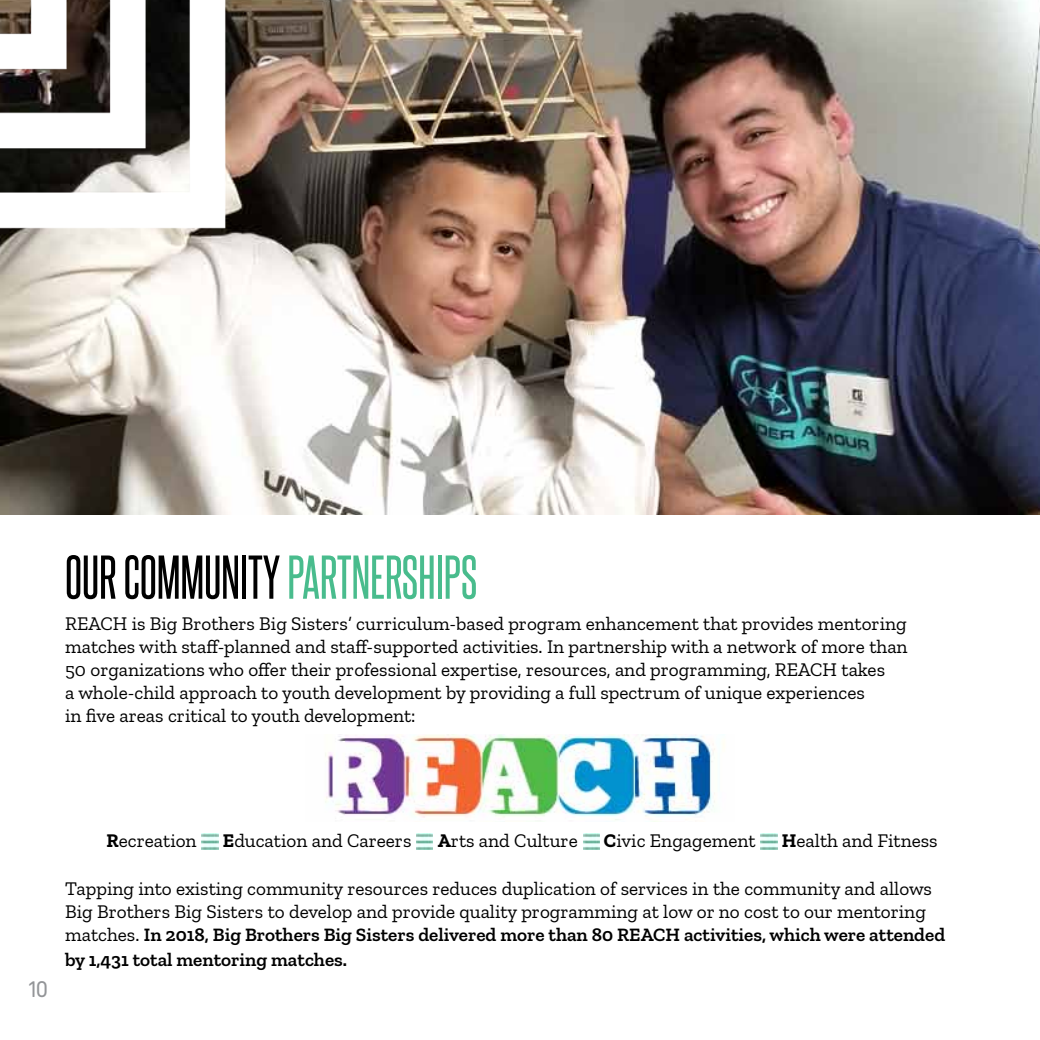
<style>
.page{position:relative;width:1040px;height:1040px;background:#fff}
.page>*{position:absolute;margin:0;border:0;box-sizing:border-box;transform-origin:0 0}
.t1{font:52.5px "Steelfish Rg";color:#000}
.t2{font:21px "Predige Rounded";color:#939598}
.t3{font:19.25px/23.1px "Zilla Slab";color:#000}
.t4{font:600 19.25px "Zilla Slab";color:#000}
.s1{color:#49bc8d}
.s2{font-weight:700}
.s3{font-weight:600}
</style>
<div class="page">
<img style="left:325px;top:734px;width:399px;height:86px">
<img style="left:202px;top:833px;width:16px;height:16px">
<img style="left:416px;top:833px;width:16px;height:16px">
<img style="left:583px;top:833px;width:16px;height:16px">
<img style="left:760px;top:833px;width:17px;height:16px">
<img style="left:0;top:0;width:1040px;height:514px">
<img style="left:0;top:0;width:236px;height:239px">
<h1 class="t1" style="left:65px;top:540px;width:413px">OUR COMMUNITY <span class="s1">PARTNERSHIPS</span></h1>
<p class="t3" style="left:65px;top:612px;width:844px">REACH is Big Brothers Big Sisters’ curriculum-based program enhancement that provides mentoring matches with staff-planned and staff-supported activities. In partnership with a network of more than 50 organizations who offer their professional expertise, resources, and programming, REACH takes<br>a whole-child approach to youth development by providing a full spectrum of unique experiences<br>in five areas critical to youth development:</p>
<p class="t2" style="left:29px;top:975px;width:20px">10</p>
<p class="t3" style="left:107px;top:829px;width:92px"><span class="s2">R</span>ecreation</p>
<p class="t3" style="left:223px;top:829px;width:190px"><span class="s2">E</span>ducation and Careers</p>
<p class="t3" style="left:438px;top:829px;width:141px"><span class="s2">A</span>rts and Culture</p>
<p class="t3" style="left:604px;top:829px;width:153px"><span class="s2">C</span>ivic Engagement</p>
<p class="t3" style="left:782px;top:829px;width:157px"><span class="s2">H</span>ealth and Fitness</p>
<p class="t3" style="left:65px;top:876px;width:881px">Tapping into existing community resources reduces duplication of services in the community and allows<br>Big Brothers Big Sisters to develop and provide quality programming at low or no cost to our mentoring matches. <span class="s3">In 2018, Big Brothers Big Sisters delivered more than 80 REACH activities, which were attended</span></p>
<p class="t4" style="left:65px;top:948px;width:283px">by 1,431 total mentoring matches.</p>
</div>
